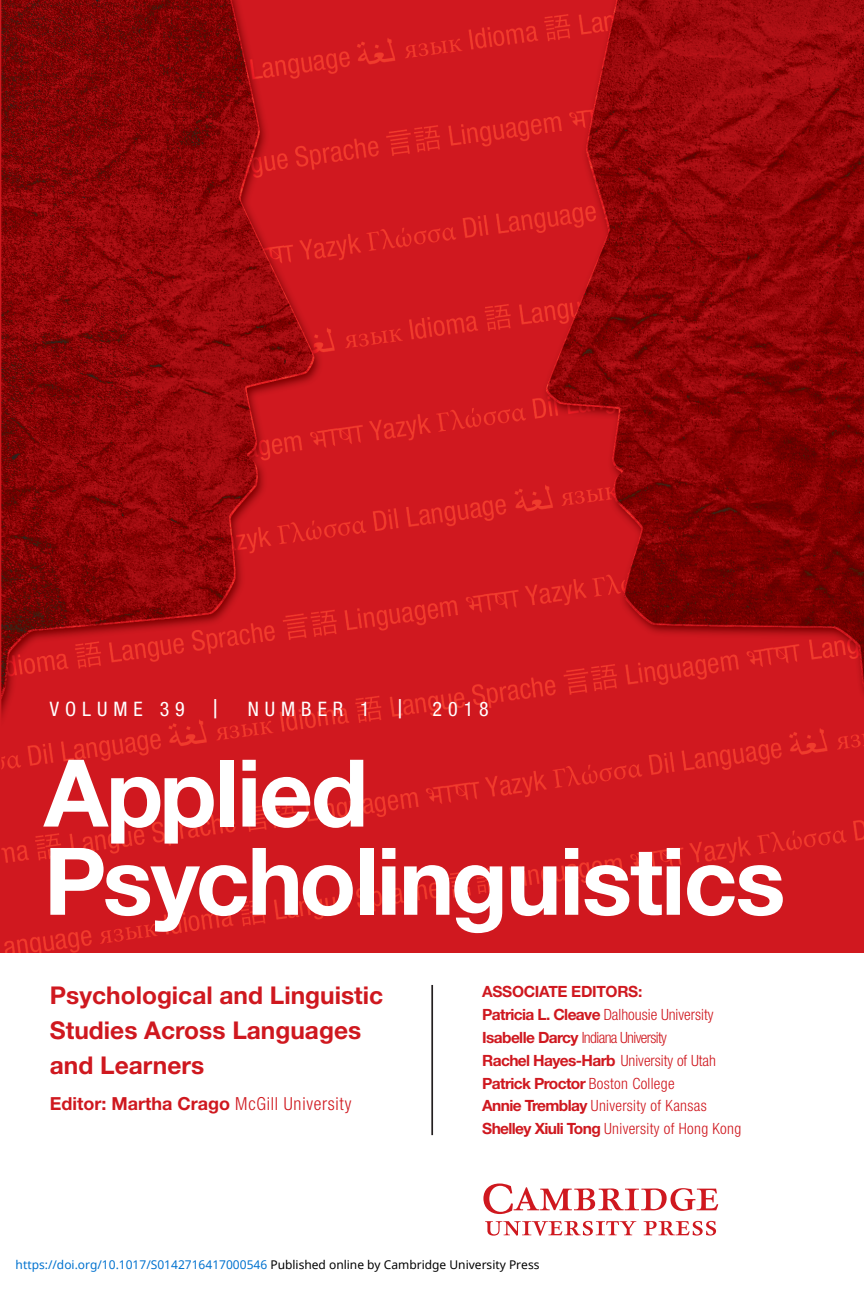
<style>
.page{position:relative;width:864px;height:1298px;background:#fff}
.page>*{position:absolute;margin:0;border:0;box-sizing:border-box;transform-origin:0 0}
.t1{font:700 93.6px/88.2px "Helvetica Neue";letter-spacing:-.02em;color:#fff}
.t2{font:700 24.4px/35px "Helvetica Neue";color:#cf181f}
.t3{font:condensed 20px "Helvetica Neue";letter-spacing:.3em;color:#fff}
.t4{font:700 18px "Helvetica Neue";color:#cf181f}
.t5{font:700 15.6px/22.8px "Helvetica Neue";letter-spacing:-.04em;color:#cf181f}
.t6{font:12px "Noto Sans";color:#0172cf}
.s1{font-size:26px}
.s2{font-weight:300;font-stretch:condensed}
.s3{color:#000}
</style>
<div class="page">
<img style="left:0;top:0;width:864px;height:953px">
<hr style="left:431px;top:985px;width:2px;height:150px;background:#231f20">
<svg style="left:483px;top:1183px;width:235px;height:53px"></svg>
<p class="t3" style="left:50px;top:701px;width:170px">VOLUME 39 <span class="s1">|</span></p>
<p class="t3" style="left:248px;top:701px;width:157px">NUMBER 1 <span class="s1">|</span></p>
<p class="t3" style="left:432px;top:701px;width:58px">2018</p>
<p class="t1" style="left:44px;top:757px;width:743px">Applied<br>Psycholinguistics</p>
<p class="t2" style="left:50px;top:980px;width:335px">Psychological and Linguistic<br>Studies Across Languages and Learners</p>
<p class="t4" style="left:50px;top:1097px;width:303px">Editor: Martha Crago <span class="s2">McGill University</span></p>
<p class="t5" style="left:482px;top:981px;width:261px">ASSOCIATE EDITORS:<br>Patricia L. Cleave <span class="s2">Dalhousie University </span>Isabelle Darcy <span class="s2">Indiana University<br></span>Rachel Hayes-Harb <span class="s2">University of Utah </span>Patrick Proctor <span class="s2">Boston College<br></span>Annie Tremblay <span class="s2">University of Kansas </span>Shelley Xiuli Tong <span class="s2">University of Hong Kong</span></p>
<p class="t6" style="left:16px;top:1256px;width:525px">https://doi.org/10.1017/S0142716417000546 <span class="s3">Published online by Cambridge University Press</span></p>
</div>
